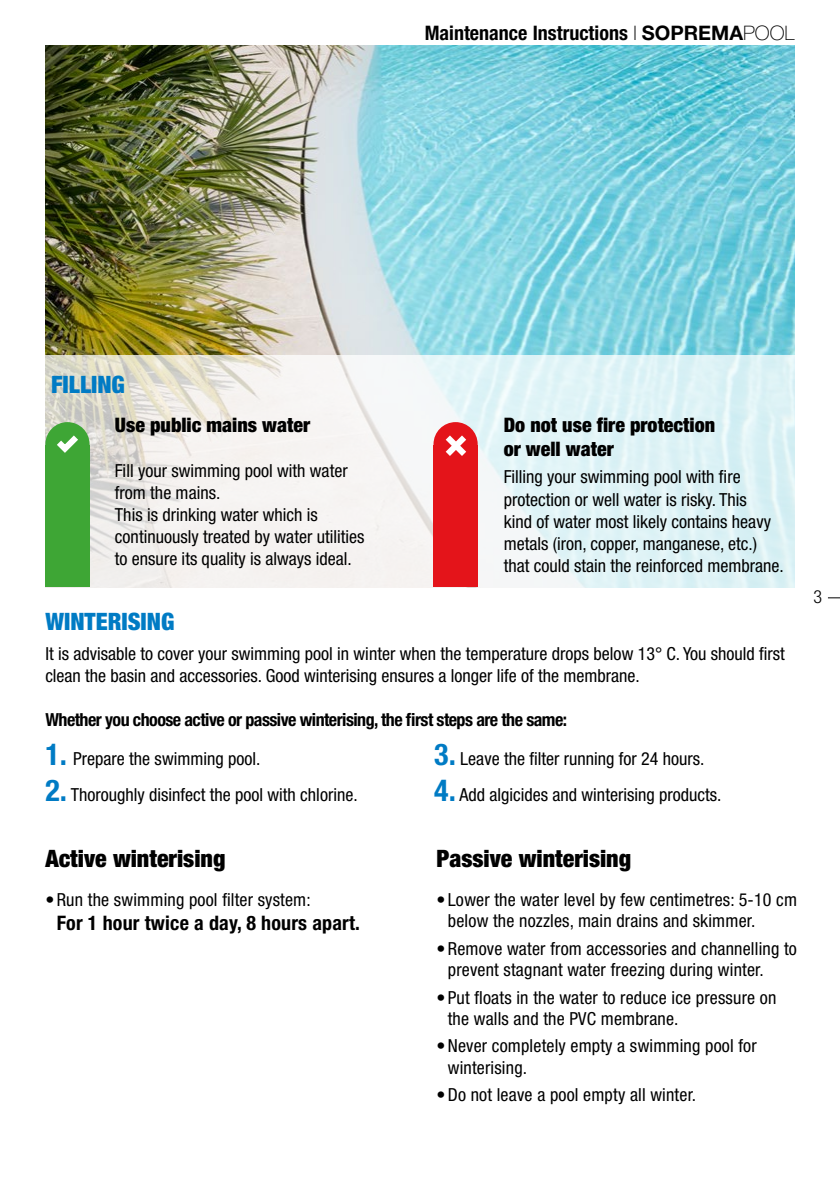
<style>
.page{position:relative;width:840px;height:1191px;background:#fff}
.page>*{position:absolute;margin:0;border:0;box-sizing:border-box;transform-origin:0 0}
.t1{font:900 condensed 24px "Helvetica Neue LT Std";color:#000}
.t2{font:900 condensed 24px "Helvetica Neue LT Std";color:#007bc4}
.t3{font:700 condensed 20px "Helvetica Neue LT Std";color:#000}
.t4{font:900 condensed 20px/23.6px "Helvetica Neue LT Std";color:#000}
.t5{font:condensed 18px/22px "Helvetica Neue LT Std";color:#000}
.t6{font:700 condensed 18px "Helvetica Neue LT Std";letter-spacing:-.03em;color:#000}
.t7{font:300 condensed 18px "Helvetica Neue LT Std";color:#000}
.s1{font-weight:100;font-stretch:expanded}
.s2{font-stretch:normal}
.s3{font-weight:100;font-stretch:normal}
.s4{font-weight:700;font-size:30px;color:#007bc4}
</style>
<div class="page">
<img style="left:45px;top:46px;width:749px;height:309px">
<svg style="left:45px;top:355px;width:750px;height:233px"></svg>
<svg style="left:827px;top:597px;width:12px;height:1px"></svg>
<div style="left:45px;top:445px;width:44px;height:142px;background:#3ea635"></div>
<div style="left:45px;top:422px;width:44px;height:44px;background:#3ea635;border-radius:50%"></div>
<svg style="left:50px;top:429px;width:34px;height:24px"></svg>
<div style="left:433px;top:445px;width:44px;height:142px;background:#e4141a"></div>
<div style="left:433px;top:422px;width:44px;height:44px;background:#e4141a;border-radius:50%"></div>
<svg style="left:439px;top:429px;width:33px;height:27px"></svg>
<p class="t3" style="left:424px;top:21px;width:371px">Maintenance Instructions <span class="s1">l</span> <span class="s2">SOPREMA</span><span class="s3">POOL</span></p>
<h1 class="t2" style="left:51px;top:370px;width:75px">FILLING</h1>
<p class="t4" style="left:115px;top:413px;width:196px">Use public mains water</p>
<p class="t5" style="left:115px;top:459px;width:251px">Fill your swimming pool with water from the mains.<br>This is drinking water which is continuously treated by water utilities to ensure its quality is always ideal.</p>
<h1 class="t2" style="left:45px;top:606px;width:130px">WINTERISING</h1>
<p class="t4" style="left:503px;top:413px;width:213px">Do not use fire protection or well water</p>
<p class="t5" style="left:503px;top:466px;width:281px">Filling your swimming pool with fire protection or well water is risky. This<br>kind of water most likely contains heavy metals (iron, copper, manganese, etc.) that could stain the reinforced membrane.</p>
<p class="t5" style="left:45px;top:643px;width:740px">It is advisable to cover your swimming pool in winter when the temperature drops below 13° C. You should first clean the basin and accessories. Good winterising ensures a longer life of the membrane.</p>
<p class="t6" style="left:45px;top:708px;width:523px">Whether you choose active or passive winterising, the first steps are the same:</p>
<p class="t5" style="left:46px;top:747px;width:216px"><span class="s4">1.</span> Prepare the swimming pool.</p>
<p class="t5" style="left:46px;top:783px;width:313px"><span class="s4">2.</span> Thoroughly disinfect the pool with chlorine.</p>
<p class="t5" style="left:434px;top:747px;width:271px"><span class="s4">3.</span> Leave the filter running for 24 hours.</p>
<p class="t5" style="left:434px;top:783px;width:288px"><span class="s4">4.</span> Add algicides and winterising products.</p>
<p class="t7" style="left:813px;top:586px;width:10px">3</p>
<h1 class="t1" style="left:45px;top:843px;width:181px">Active winterising</h1>
<p class="t5" style="left:45px;top:888px;width:267px">• Run the swimming pool filter system:</p>
<p class="t3" style="left:57px;top:910px;width:304px">For 1 hour twice a day, 8 hours apart.</p>
<h1 class="t1" style="left:436px;top:843px;width:196px">Passive winterising</h1>
<p class="t5" style="left:447px;top:888px;width:350px;text-indent:-11px">• Lower the water level by few centimetres: 5-10 cm below the nozzles, main drains and skimmer.</p>
<p class="t5" style="left:447px;top:937px;width:350px;text-indent:-11px">• Remove water from accessories and channelling to prevent stagnant water freezing during winter.</p>
<p class="t5" style="left:447px;top:986px;width:330px;text-indent:-11px">• Put floats in the water to reduce ice pressure on the walls and the PVC membrane.</p>
<p class="t5" style="left:447px;top:1035px;width:310px;text-indent:-11px">•Never completely empty a swimming pool for winterising.</p>
<p class="t5" style="left:436px;top:1083px;width:261px">•Do not leave a pool empty all winter.</p>
</div>
